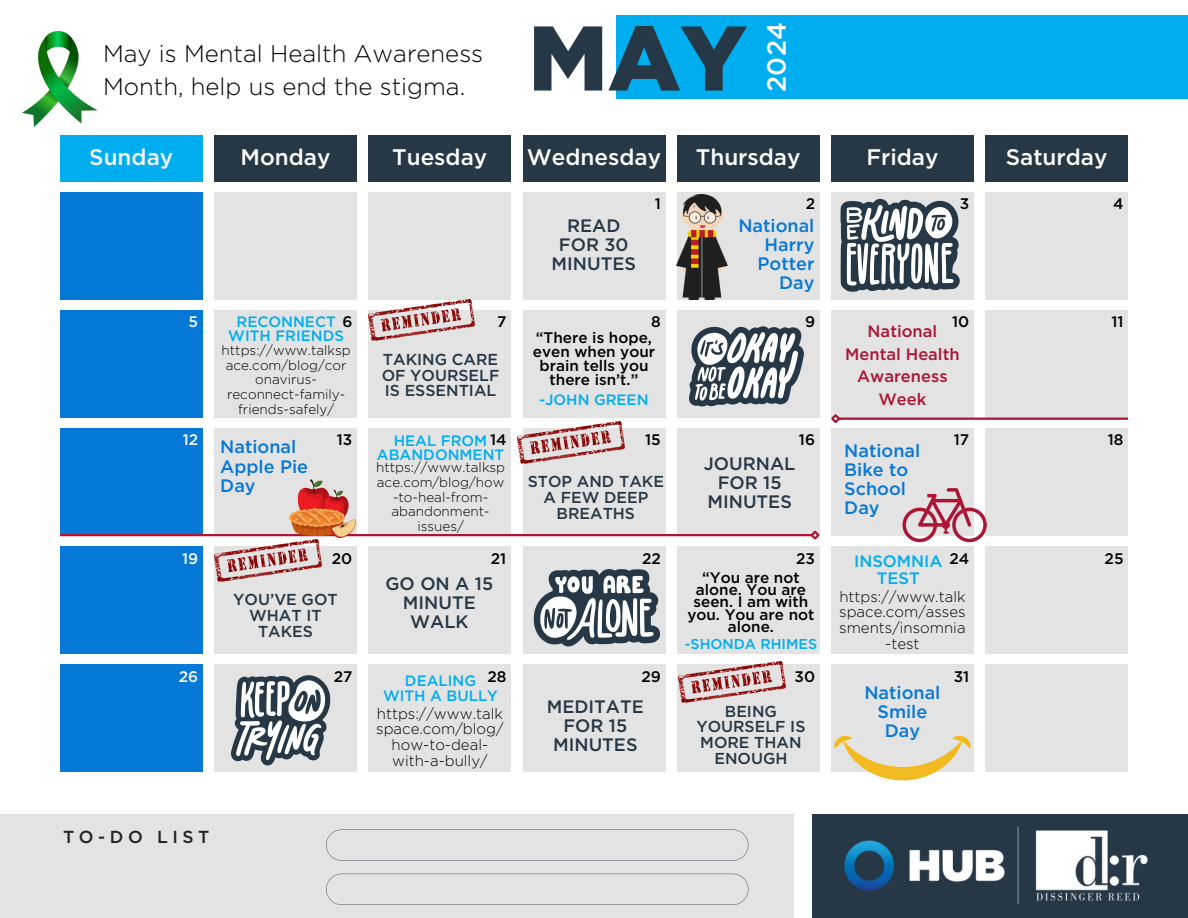
<style>
.page{position:relative;width:1188px;height:918px;background:#fff}
.page>*{position:absolute;margin:0;border:0;box-sizing:border-box;transform-origin:0 0}
.t1{font:900 91.5px "Gotham";color:#263746}
.t2{font:500 26.25px "Gotham";color:#fff}
.t3{font:300 24px/32.7px "Gotham";color:#000}
.t4{font:500 22.5px "Gotham";color:#fff}
.t5{font:500 22.5px "Gotham";color:#f6f6f6}
.t6{font:500 18px/19.2px "Gotham";color:#0678d5}
.t7{font:500 18px/19.2px "Gotham";color:#263746;text-align:center}
.t8{font:500 17.4px "Gotham";letter-spacing:.26em;color:#222221}
.t9{font:500 16.5px/22.5px "Gotham";color:#ac1534;text-align:center}
.t10{font:500 16.5px/16.8px "Gotham";color:#00aeef;text-align:center}
.t11{font:500 15.9px/15.8px "Gotham";color:#263746;text-align:center}
.t12{font:500 15.3px/12.3px "Gotham";color:#000;text-align:center}
.t13{font:500 15.3px "Gotham";color:#f6f6f6}
.t14{font:300 15px/15.8px "Gotham";color:#000;text-align:center}
.t15{font:500 15px/14.7px "Gotham";color:#00aeef;text-align:center}
.t16{font:500 14.25px "Gotham";color:#00aeef}
.t17{font:300 13.5px/14.7px "Gotham";color:#000;text-align:center}
.s1{font-size:15.3px;color:#000}
</style>
<div class="page">
<div style="left:812px;top:814px;width:376px;height:104px;background:#263746"></div>
<div style="left:0;top:814px;width:793px;height:104px;background:#e3e3e3"></div>
<svg style="left:326px;top:829px;width:422px;height:32px"></svg>
<svg style="left:326px;top:874px;width:422px;height:31px"></svg>
<div style="left:60px;top:192px;width:143px;height:107px;background:#0678d5"></div>
<div style="left:214px;top:192px;width:143px;height:107px;background:#e3e3e3"></div>
<div style="left:60px;top:310px;width:143px;height:108px;background:#0678d5"></div>
<div style="left:214px;top:310px;width:143px;height:108px;background:#e3e3e3"></div>
<div style="left:60px;top:428px;width:143px;height:108px;background:#0678d5"></div>
<div style="left:214px;top:428px;width:143px;height:108px;background:#e3e3e3"></div>
<div style="left:60px;top:546px;width:143px;height:108px;background:#0678d5"></div>
<div style="left:214px;top:546px;width:143px;height:108px;background:#e3e3e3"></div>
<div style="left:60px;top:664px;width:143px;height:108px;background:#0678d5"></div>
<div style="left:214px;top:664px;width:143px;height:108px;background:#e3e3e3"></div>
<div style="left:60px;top:135px;width:143px;height:46px;background:#00aeef"></div>
<div style="left:214px;top:135px;width:143px;height:46px;background:#263746"></div>
<div style="left:368px;top:192px;width:143px;height:107px;background:#e3e3e3"></div>
<div style="left:368px;top:310px;width:143px;height:108px;background:#e3e3e3"></div>
<div style="left:368px;top:428px;width:143px;height:108px;background:#e3e3e3"></div>
<div style="left:368px;top:546px;width:143px;height:108px;background:#e3e3e3"></div>
<div style="left:368px;top:664px;width:143px;height:108px;background:#e3e3e3"></div>
<div style="left:368px;top:135px;width:143px;height:46px;background:#263746"></div>
<div style="left:523px;top:192px;width:142px;height:107px;background:#e3e3e3"></div>
<div style="left:523px;top:310px;width:142px;height:108px;background:#e3e3e3"></div>
<div style="left:523px;top:428px;width:142px;height:108px;background:#e3e3e3"></div>
<div style="left:523px;top:546px;width:142px;height:108px;background:#e3e3e3"></div>
<div style="left:523px;top:664px;width:142px;height:108px;background:#e3e3e3"></div>
<div style="left:523px;top:135px;width:142px;height:46px;background:#263746"></div>
<div style="left:677px;top:192px;width:143px;height:107px;background:#e3e3e3"></div>
<div style="left:677px;top:310px;width:143px;height:108px;background:#e3e3e3"></div>
<div style="left:677px;top:428px;width:143px;height:108px;background:#e3e3e3"></div>
<div style="left:677px;top:546px;width:143px;height:108px;background:#e3e3e3"></div>
<div style="left:677px;top:664px;width:143px;height:108px;background:#e3e3e3"></div>
<div style="left:677px;top:135px;width:143px;height:46px;background:#263746"></div>
<div style="left:831px;top:192px;width:143px;height:107px;background:#e3e3e3"></div>
<div style="left:831px;top:310px;width:143px;height:108px;background:#e3e3e3"></div>
<div style="left:831px;top:428px;width:143px;height:108px;background:#e3e3e3"></div>
<div style="left:831px;top:546px;width:143px;height:108px;background:#e3e3e3"></div>
<div style="left:831px;top:664px;width:143px;height:108px;background:#e3e3e3"></div>
<div style="left:831px;top:135px;width:143px;height:46px;background:#263746"></div>
<div style="left:985px;top:192px;width:143px;height:107px;background:#e3e3e3"></div>
<div style="left:985px;top:310px;width:143px;height:108px;background:#e3e3e3"></div>
<div style="left:985px;top:428px;width:143px;height:108px;background:#e3e3e3"></div>
<div style="left:985px;top:546px;width:143px;height:108px;background:#e3e3e3"></div>
<div style="left:985px;top:664px;width:143px;height:108px;background:#e3e3e3"></div>
<div style="left:985px;top:135px;width:143px;height:46px;background:#263746"></div>
<img style="left:844px;top:826px;width:304px;height:79px">
<div style="left:616px;top:16px;width:572px;height:83px;background:#00aeef"></div>
<hr style="left:838px;top:418px;width:290px;height:2px;background:#ac1534">
<svg style="left:831px;top:414px;width:11px;height:10px"></svg>
<hr style="left:60px;top:534px;width:752px;height:2px;background:#ac1534">
<svg style="left:808px;top:530px;width:12px;height:10px"></svg>
<svg style="left:834px;top:736px;width:137px;height:44px"></svg>
<img style="left:677px;top:195px;width:50px;height:104px">
<svg style="left:289px;top:479px;width:69px;height:61px"></svg>
<svg style="left:903px;top:488px;width:84px;height:54px"></svg>
<img style="left:368px;top:299px;width:107px;height:42px">
<img style="left:678px;top:661px;width:107px;height:42px">
<img style="left:517px;top:422px;width:107px;height:41px">
<img style="left:215px;top:540px;width:107px;height:41px">
<svg style="left:840px;top:199px;width:120px;height:93px;background:#89929a"></svg>
<svg style="left:689px;top:326px;width:115px;height:80px;background:#919aa1"></svg>
<svg style="left:534px;top:569px;width:126px;height:78px"></svg>
<svg style="left:231px;top:675px;width:100px;height:90px"></svg>
<img style="left:22px;top:32px;width:76px;height:94px">
<p class="t3" style="left:103px;top:39px;width:382px">May is Mental Health Awareness<br>Month, help us end the stigma.</p>
<p class="t1" style="left:528px;top:17px;width:220px">MAY</p>
<p class="t2" style="left:765px;top:92px;width:72px;rotate:-90deg">2024</p>
<h4 class="t5" style="left:89px;top:147px;width:86px">Sunday</h4>
<h4 class="t4" style="left:241px;top:147px;width:91px">Monday</h4>
<p class="t4" style="left:392px;top:147px;width:97px">Tuesday</p>
<p class="t4" style="left:527px;top:147px;width:136px">Wednesday</p>
<p class="t4" style="left:696px;top:147px;width:106px">Thursday</p>
<p class="t4" style="left:866px;top:147px;width:74px">Friday</p>
<h5 class="t4" style="left:1006px;top:147px;width:103px">Saturday</h5>
<p class="t12" style="left:655px;top:198px;width:8px">1</p>
<p class="t12" style="left:806px;top:198px;width:11px">2</p>
<p class="t12" style="left:960px;top:198px;width:11px">3</p>
<p class="t12" style="left:1113px;top:198px;width:12px">4</p>
<p class="t7" style="left:552px;top:217px;width:86px">READ<br>FOR 30<br>MINUTES</p>
<p class="t6" style="left:738px;top:217px;width:78px;text-align:right">National<br>Harry<br>Potter<br>Day</p>
<p class="t13" style="left:189px;top:315px;width:11px">5</p>
<h2 class="t15" style="left:237px;top:315px;width:117px">RECONNECT <span class="s1">6</span></h2>
<h4 class="t12" style="left:497px;top:317px;width:11px">7</h4>
<p class="t12" style="left:651px;top:317px;width:11px">8</p>
<p class="t15" style="left:228px;top:329px;width:117px">WITH FRIENDS</p>
<h6 class="t17" style="left:222px;top:344px;width:131px">https://www.talksp ace.com/blog/cor onavirus&shy;reconnect-family&shy;friends-safely/</h6>
<p class="t11" style="left:382px;top:352px;width:119px;text-align:justify">TAKING CARE OF YOURSELF IS ESSENTIAL</p>
<p class="t12" style="left:533px;top:332px;width:124px;line-height:13.8px">“There is hope, even when your brain tells you there isn’t.”</p>
<p class="t15" style="left:539px;top:393px;width:111px">-JOHN GREEN</p>
<p class="t12" style="left:805px;top:317px;width:12px">9</p>
<p class="t12" style="left:952px;top:317px;width:19px">10</p>
<p class="t9" style="left:845px;top:321px;width:116px">National<br>Mental Health<br>Awareness<br>Week</p>
<p class="t12" style="left:1111px;top:317px;width:14px">11</p>
<h1 class="t13" style="left:183px;top:433px;width:17px">12</h1>
<h3 class="t12" style="left:337px;top:435px;width:17px">13</h3>
<p class="t6" style="left:220px;top:438px;width:89px">National<br>Apple Pie<br>Day</p>
<p class="t15" style="left:394px;top:434px;width:114px">HEAL FROM <span class="s1">14</span></p>
<p class="t15" style="left:377px;top:448px;width:129px">ABANDONMENT</p>
<h5 class="t17" style="left:376px;top:461px;width:131px">https://www.talksp ace.com/blog/how -to-heal-from&shy;abandonment&shy;issues/</h5>
<p class="t12" style="left:645px;top:435px;width:17px">15</p>
<p class="t11" style="left:528px;top:475px;width:138px">STOP AND TAKE<br>A FEW DEEP<br>BREATHS</p>
<p class="t12" style="left:799px;top:435px;width:18px">16</p>
<p class="t7" style="left:704px;top:455px;width:93px">JOURNAL<br>FOR 15<br>MINUTES</p>
<h6 class="t6" style="left:844px;top:442px;width:78px">National<br>Bike to<br>School<br>Day</h6>
<p class="t12" style="left:954px;top:435px;width:17px">17</p>
<p class="t12" style="left:1108px;top:435px;width:17px">18</p>
<h4 class="t13" style="left:182px;top:551px;width:18px">19</h4>
<h4 class="t12" style="left:332px;top:553px;width:22px">20</h4>
<p class="t11" style="left:233px;top:593px;width:106px">YOU’VE GOT<br>WHAT IT<br>TAKES</p>
<p class="t12" style="left:491px;top:553px;width:17px">21</p>
<h5 class="t7" style="left:386px;top:575px;width:109px">GO ON A 15<br>MINUTE<br>WALK</h5>
<p class="t12" style="left:642px;top:553px;width:20px">22</p>
<h6 class="t12" style="left:796px;top:553px;width:20px">23</h6>
<p class="t12" style="left:687px;top:572px;width:129px">“You are not alone. You are seen. I am with you. You are not alone.</p>
<p class="t16" style="left:685px;top:638px;width:134px">-SHONDA RHIMES</p>
<p class="t10" style="left:854px;top:554px;width:90px">INSOMNIA<br>TEST</p>
<p class="t12" style="left:950px;top:553px;width:21px">24</p>
<p class="t14" style="left:839px;top:589px;width:128px">https://www.talk space.com/asses sments/insomnia -test</p>
<p class="t12" style="left:1105px;top:553px;width:20px">25</p>
<h4 class="t13" style="left:179px;top:669px;width:21px">26</h4>
<h4 class="t12" style="left:334px;top:671px;width:20px">27</h4>
<p class="t12" style="left:488px;top:671px;width:21px">28</p>
<p class="t15" style="left:383px;top:675px;width:116px">DEALING<br>WITH A BULLY</p>
<p class="t14" style="left:376px;top:706px;width:129px">https://www.talk space.com/blog/ how-to-deal&shy;with-a-bully/</p>
<h5 class="t12" style="left:641px;top:671px;width:21px">29</h5>
<p class="t7" style="left:547px;top:698px;width:99px">MEDITATE<br>FOR 15<br>MINUTES</p>
<p class="t12" style="left:795px;top:671px;width:22px">30</p>
<p class="t11" style="left:696px;top:704px;width:111px">BEING<br>YOURSELF IS<br>MORE THAN<br>ENOUGH</p>
<p class="t6" style="left:864px;top:684px;width:78px;text-align:center">National<br>Smile<br>Day</p>
<h6 class="t12" style="left:954px;top:671px;width:17px">31</h6>
<p class="t8" style="left:63px;top:829px;width:148px">TO-DO LIST</p>
</div>
